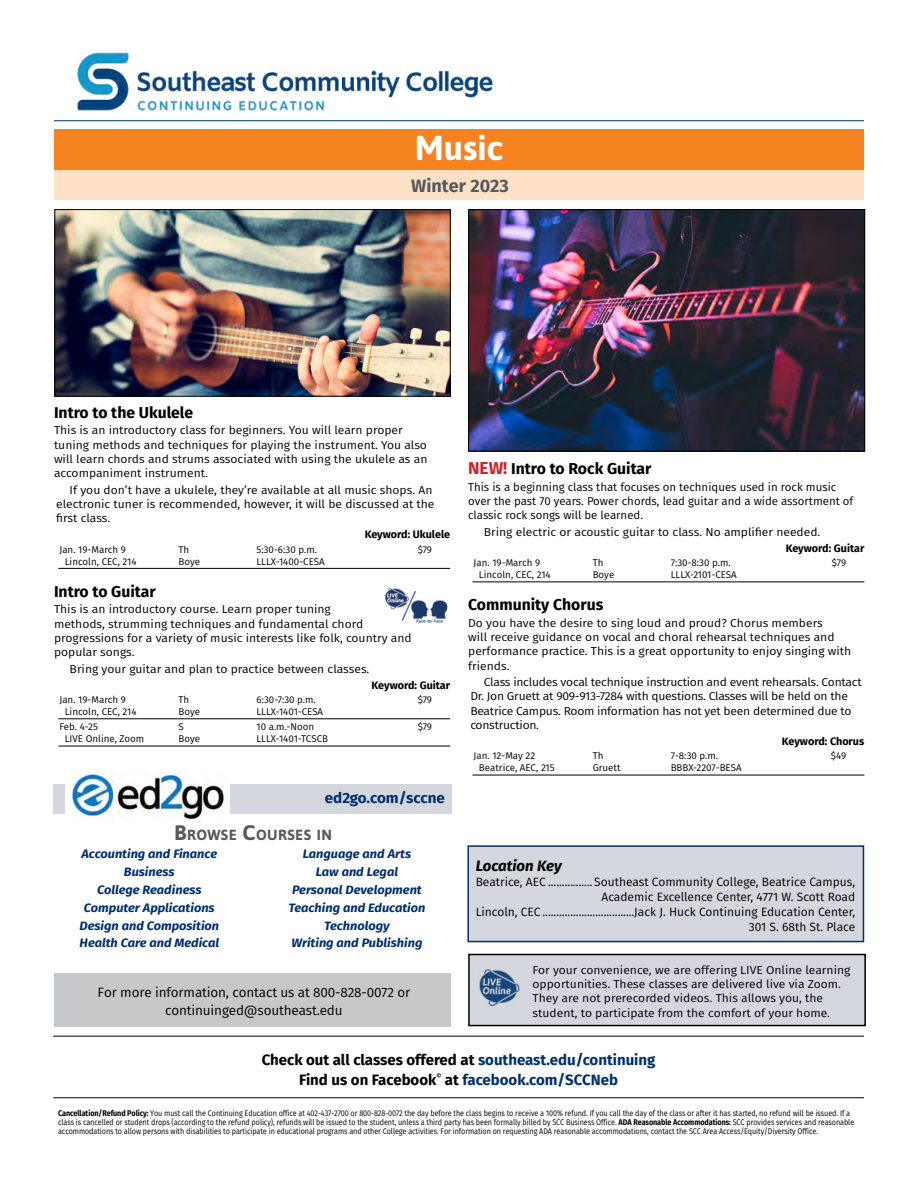
<style>
.page{position:relative;width:918px;height:1188px;background:#fff}
.page>*{position:absolute;margin:0;border:0;box-sizing:border-box;transform-origin:0 0}
.t1{font:700 34.5px "Asap";color:#fff}
.t2{font:700 18px "Fira Sans";color:#565a5f}
.t3{font:700 15.75px "Fira Sans";color:#000}
.t4{font:700 15px "Fira Sans";color:#000}
.t5{font:700 15px "Fira Sans";color:#002f6e}
.IOC_Town{font:italic 700 15px "Fira Sans";color:#000}
.OL_website{font:700 14.85px "Fira Sans";color:#002f6e}
.Job_Enhancement_Ad_H{font:700 14.7px "Asap";letter-spacing:.03em;color:#565a5f}
.t6{font:13.5px/18px "Fira Sans";letter-spacing:-.01em;color:#000;text-align:center}
.OL_Ed2Go_topics{font:italic 700 12.15px "Fira Sans";color:#002f6e;scale:1.06 1}
.IOC_Location{font:12px/15px "Fira Sans";color:#000;text-align:right}
.class_description{font:11.55px/14.2px "Fira Sans";color:#000;scale:1.06 1}
.class_details{font:11.55px/14.2px "Fira Sans";letter-spacing:-.015em;color:#000;scale:1.06 1}
.class_description-2{font:11.55px/14.2px "Fira Sans";color:#000}
.keyword{font:700 10.8px "Fira Sans";color:#000}
.logistics{font:9.75px "Fira Sans";color:#000}
.t7{font:8.25px/9px "Fira Sans";letter-spacing:-.01em;color:#000;scale:.88 1}
.t8{font:700 6.15px "Fira Sans";color:#000}
.s1{font-size:21px}
.s2{font-size:17.25px;color:#d2232a}
.s3{color:#002f6e}
.s4{color:#000}
.s5{font-weight:700}
</style>
<div class="page">
<hr style="left:54px;top:120px;width:810px;height:1px;background:#002f6e">
<img style="left:77px;top:52px;width:416px;height:59px">
<hr style="left:58px;top:568px;width:392px;height:1px;background:#000">
<hr style="left:58px;top:718px;width:392px;height:1px;background:#000">
<hr style="left:58px;top:746px;width:392px;height:1px;background:#000">
<hr style="left:473px;top:582px;width:391px;height:1px;background:#000">
<hr style="left:473px;top:775px;width:391px;height:1px;background:#000">
<img style="left:385px;top:588px;width:63px;height:35px">
<div style="left:469px;top:955px;width:396px;height:71px;background:#d4d7de"></div>
<div style="left:468px;top:954px;width:398px;height:72px;border:2px solid #000"></div>
<img style="left:479px;top:969px;width:41px;height:37px">
<div style="left:54px;top:129px;width:810px;height:41px;background:#f58320"></div>
<div style="left:54px;top:170px;width:810px;height:30px;background:#fee1c6"></div>
<hr style="left:53px;top:1036px;width:811px;height:1px;background:#000">
<hr style="left:53px;top:1097px;width:811px;height:1px;background:#000">
<div style="left:54px;top:973px;width:397px;height:53px;background:#c7c8ca"></div>
<div style="left:468px;top:846px;width:395px;height:96px;background:#d4d7de"></div>
<div style="left:467px;top:845px;width:397px;height:97px;border:2px solid #002f6e"></div>
<div style="left:54px;top:784px;width:398px;height:29px;background:#d4d7de"></div>
<div style="left:65px;top:772px;width:165px;height:49px;background:#fff"></div>
<img style="left:70px;top:772px;width:154px;height:49px">
<img style="left:468px;top:209px;width:398px;height:243px">
<img style="left:54px;top:209px;width:397px;height:188px">
<p class="t1" style="left:415px;top:123px;width:90px">Music</p>
<p class="t2" style="left:411px;top:170px;width:99px">Winter 2023</p>
<p class="t3" style="left:54px;top:399px;width:141px">Intro to the Ukulele</p>
<p class="class_description" style="left:54px;top:423px;width:354px">This is an introductory class for beginners. You will learn proper tuning methods and techniques for playing the instrument. You also will learn chords and strums associated with using the ukulele as an accompaniment instrument.</p>
<p class="class_details" style="left:56px;top:482px;width:358px;text-indent:14px">If you don’t have a ukulele, they’re available at all music shops. An electronic tuner is recommended, however, it will be discussed at the first class.</p>
<p class="keyword" style="left:365px;top:525px;width:87px">Keyword: Ukulele</p>
<p class="logistics" style="left:59px;top:542px;width:68px">Jan. 19-March 9</p>
<p class="logistics" style="left:179px;top:542px;width:12px">Th</p>
<p class="logistics" style="left:257px;top:542px;width:62px">5:30-6:30 p.m.</p>
<p class="logistics" style="left:418px;top:542px;width:16px">$79</p>
<p class="logistics" style="left:65px;top:554px;width:73px">Lincoln, CEC, 214</p>
<p class="logistics" style="left:179px;top:554px;width:23px">Boye</p>
<p class="logistics" style="left:256px;top:554px;width:70px">LLLX-1400-CESA</p>
<p class="t3" style="left:54px;top:578px;width:103px">Intro to Guitar</p>
<p class="class_description" style="left:54px;top:602px;width:339px">This is an introductory course. Learn proper tuning<br>methods, strumming techniques and fundamental chord progressions for a variety of music interests like folk, country and popular songs.</p>
<p class="class_details" style="left:70px;top:661px;width:284px">Bring your guitar and plan to practice between classes.</p>
<p class="keyword" style="left:372px;top:676px;width:80px">Keyword: Guitar</p>
<p class="logistics" style="left:59px;top:693px;width:68px">Jan. 19-March 9</p>
<p class="logistics" style="left:179px;top:693px;width:12px">Th</p>
<p class="logistics" style="left:257px;top:693px;width:61px">6:30-7:30 p.m.</p>
<p class="logistics" style="left:418px;top:693px;width:16px">$79</p>
<p class="logistics" style="left:65px;top:705px;width:73px">Lincoln, CEC, 214</p>
<p class="logistics" style="left:179px;top:705px;width:23px">Boye</p>
<p class="logistics" style="left:256px;top:705px;width:68px">LLLX-1401-CESA</p>
<p class="logistics" style="left:59px;top:720px;width:40px">Feb. 4-25</p>
<p class="logistics" style="left:179px;top:720px;width:7px">S</p>
<p class="logistics" style="left:257px;top:720px;width:59px">10 a.m.-Noon</p>
<p class="logistics" style="left:418px;top:720px;width:16px">$79</p>
<p class="logistics" style="left:65px;top:732px;width:81px">LIVE Online, Zoom</p>
<p class="logistics" style="left:179px;top:732px;width:23px">Boye</p>
<p class="logistics" style="left:256px;top:732px;width:73px">LLLX-1401-TCSCB</p>
<p class="OL_website" style="left:325px;top:786px;width:122px">ed2go.com/sccne</p>
<p class="Job_Enhancement_Ad_H" style="left:174px;top:825px;width:159px"><span class="s1">B</span>ROWSE <span class="s1">C</span>OURSES IN</p>
<p class="OL_Ed2Go_topics" style="left:81px;top:844px;width:130px">Accounting and Finance</p>
<p class="OL_Ed2Go_topics" style="left:124px;top:862px;width:49px">Business</p>
<p class="OL_Ed2Go_topics" style="left:97px;top:879px;width:100px">College Readiness</p>
<p class="OL_Ed2Go_topics" style="left:84px;top:897px;width:125px">Computer Applications</p>
<p class="OL_Ed2Go_topics" style="left:79px;top:915px;width:133px">Design and Composition</p>
<p class="OL_Ed2Go_topics" style="left:80px;top:933px;width:133px">Health Care and Medical</p>
<p class="OL_Ed2Go_topics" style="left:303px;top:844px;width:104px">Language and Arts</p>
<p class="OL_Ed2Go_topics" style="left:316px;top:862px;width:79px">Law and Legal</p>
<p class="OL_Ed2Go_topics" style="left:292px;top:879px;width:124px">Personal Development</p>
<p class="OL_Ed2Go_topics" style="left:288px;top:897px;width:131px">Teaching and Education</p>
<p class="OL_Ed2Go_topics" style="left:324px;top:915px;width:63px">Technology</p>
<p class="OL_Ed2Go_topics" style="left:291px;top:933px;width:125px">Writing and Publishing</p>
<p class="t6" style="left:98px;top:983px;width:314px">For more information, contact us at 800-828-0072 or continuinged@southeast.edu</p>
<p class="t3" style="left:468px;top:456px;width:185px"><span class="s2">NEW!</span> Intro to Rock Guitar</p>
<p class="class_description-2" style="left:468px;top:479px;width:387px">This is a beginning class that focuses on techniques used in rock music over the past 70 years. Power chords, lead guitar and a wide assortment of classic rock songs will be learned.</p>
<p class="class_details" style="left:484px;top:524px;width:319px">Bring electric or acoustic guitar to class. No amplifier needed.</p>
<p class="keyword" style="left:786px;top:539px;width:80px">Keyword: Guitar</p>
<p class="logistics" style="left:474px;top:556px;width:68px">Jan. 19-March 9</p>
<p class="logistics" style="left:593px;top:556px;width:12px">Th</p>
<p class="logistics" style="left:671px;top:556px;width:62px">7:30-8:30 p.m.</p>
<p class="logistics" style="left:832px;top:556px;width:16px">$79</p>
<p class="logistics" style="left:479px;top:568px;width:73px">Lincoln, CEC, 214</p>
<p class="logistics" style="left:593px;top:568px;width:23px">Boye</p>
<p class="logistics" style="left:671px;top:568px;width:68px">LLLX-2101-CESA</p>
<p class="t3" style="left:468px;top:592px;width:137px">Community Chorus</p>
<p class="class_description" style="left:468px;top:615px;width:363px">Do you have the desire to sing loud and proud? Chorus members<br>will receive guidance on vocal and choral rehearsal techniques and performance practice. This is a great opportunity to enjoy singing with friends.</p>
<p class="class_details" style="left:470px;top:675px;width:371px;text-indent:14px">Class includes vocal technique instruction and event rehearsals. Contact Dr. Jon Gruett at 909‑913‑7284 with questions. Classes will be held on the Beatrice Campus. Room information has not yet been determined due to construction.</p>
<p class="keyword" style="left:782px;top:732px;width:84px">Keyword: Chorus</p>
<p class="logistics" style="left:474px;top:749px;width:63px">Jan. 12-May 22</p>
<p class="logistics" style="left:593px;top:749px;width:12px">Th</p>
<p class="logistics" style="left:671px;top:749px;width:49px">7-8:30 p.m.</p>
<p class="logistics" style="left:831px;top:749px;width:17px">$49</p>
<p class="logistics" style="left:479px;top:761px;width:77px">Beatrice, AEC, 215</p>
<p class="logistics" style="left:593px;top:761px;width:29px">Gruett</p>
<p class="logistics" style="left:671px;top:761px;width:72px">BBBX-2207-BESA</p>
<p class="IOC_Town" style="left:476px;top:853px;width:88px">Location Key</p>
<p class="IOC_Location" style="left:476px;top:874px;width:381px">Beatrice, AEC ................ Southeast Community College, Beatrice Campus,<br>Academic Excellence Center, 4771 W. Scott Road</p>
<p class="IOC_Location" style="left:476px;top:904px;width:381px">Lincoln, CEC .................................Jack J. Huck Continuing Education Center,</p>
<p class="IOC_Location" style="left:749px;top:919px;width:108px">301 S. 68th St. Place</p>
<p class="class_description" style="left:533px;top:963px;width:301px">For your convenience, we are offering LIVE Online learning opportunities. These classes are delivered live via Zoom.<br>They are not prerecorded videos. This allows you, the student, to participate from the comfort of your home.</p>
<p class="t4" style="left:262px;top:1047px;width:395px">Check out all classes offered at <span class="s3">southeast.edu/continuing</span></p>
<p class="t4" style="left:299px;top:1067px;width:139px">Find us on Facebook</p>
<p class="t8" style="left:436px;top:1071px;width:6px">©</p>
<p class="t5" style="left:445px;top:1067px;width:175px"><span class="s4">at</span> facebook.com/SCCNeb</p>
<p class="t7" style="left:58px;top:1109px;width:906px"><span class="s5">Cancellation/Refund Policy:</span> You must call the Continuing Education office at 402-437-2700 or 800-828-0072 the day before the class begins to receive a 100% refund. If you call the day of the class or after it has started, no refund will be issued. If a class is cancelled or student drops (according to the refund policy), refunds will be issued to the student, unless a third party has been formally billed by SCC Business Office. <span class="s5">ADA Reasonable Accommodations:</span> SCC provides services and reasonable accommodations to allow persons with disabilities to participate in educational programs and other College activities. For information on requesting ADA reasonable accommodations, contact the SCC Area Access/Equity/Diversity Office.</p>
</div>
